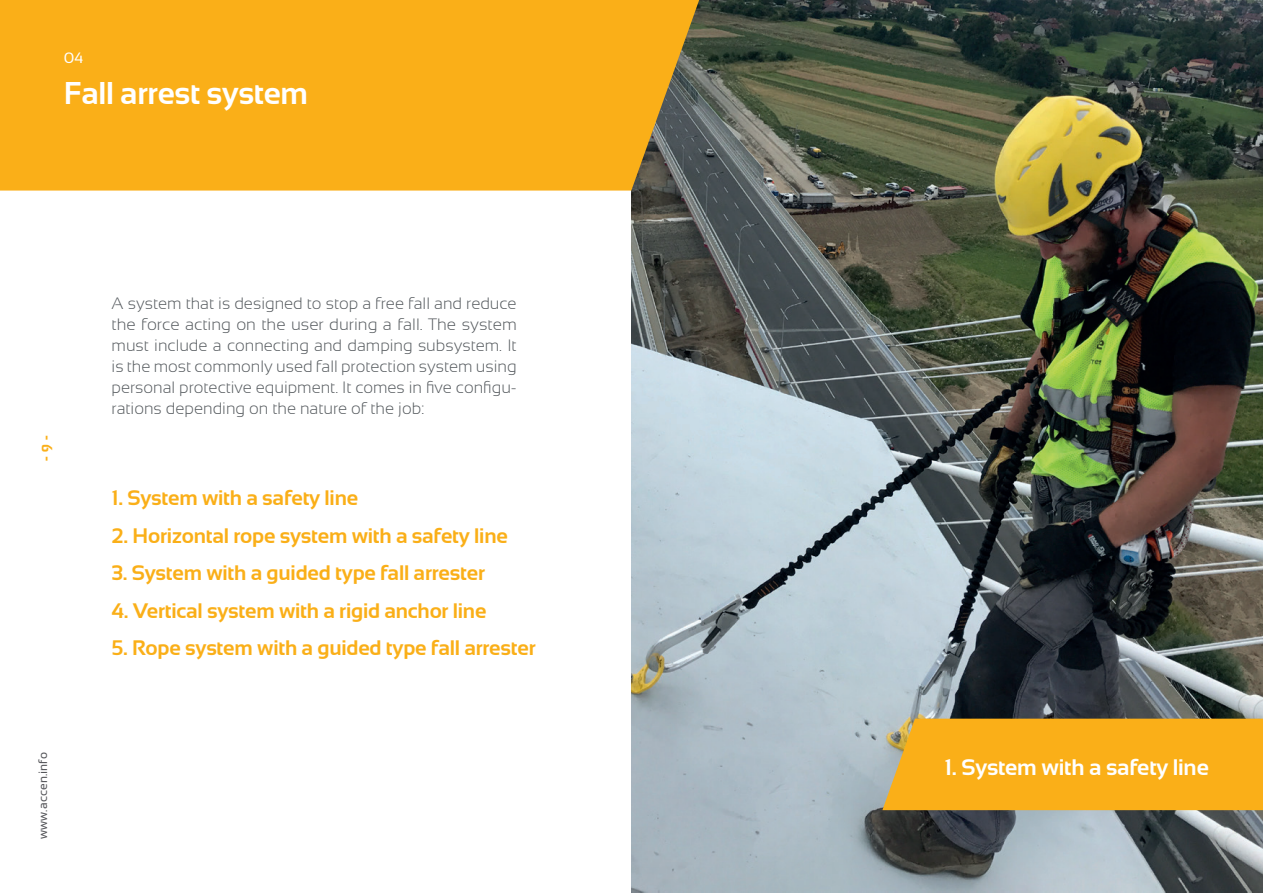
<style>
.page{position:relative;width:1263px;height:893px;background:#fff}
.page>*{position:absolute;margin:0;border:0;box-sizing:border-box;transform-origin:0 0}
.t1{font:700 31.5px "Sansation";letter-spacing:-.01em;color:#fff}
.t2{font:700 22.5px "Sansation";letter-spacing:-.01em;color:#fff}
.t3{font:700 21px "Sansation";letter-spacing:-.01em;color:#faaf18}
.t4{font:300 16.5px/21px "Sansation";color:#52575b;text-align:justify}
.t5{font:15px "Accen";color:#faaf18}
.t6{font:15px "Sansation";color:#fff}
.t7{font:12px "Sansation";letter-spacing:.01em;color:#55565a}
</style>
<div class="page">
<img style="left:631px;top:0;width:632px;height:893px">
<div style="left:0;top:0;width:699px;height:191px;background:#faaf18"></div>
<div style="left:882px;top:719px;width:381px;height:91px;background:#faaf18"></div>
<p class="t6" style="left:64px;top:50px;width:21px">04</p>
<h1 class="t1" style="left:64px;top:75px;width:246px">Fall arrest system</h1>
<p class="t5" style="left:56px;top:435px;width:28px;rotate:90deg">- 6 -</p>
<p class="t7" style="left:36px;top:839px;width:88px;rotate:-90deg">www.accen.info</p>
<p class="t4" style="left:112px;top:293px;width:407px">A system that is designed to stop a free fall and reduce the force acting on the user during a fall. The system must include a connecting and damping subsystem. It is the most commonly used fall protection system using personal protective equipment. It comes in five configu&shy;rations depending on the nature of the job:</p>
<p class="t3" style="left:112px;top:486px;width:248px">1. System with a safety line</p>
<p class="t3" style="left:112px;top:524px;width:398px">2. Horizontal rope system with a safety line</p>
<p class="t3" style="left:112px;top:561px;width:375px">3. System with a guided type fall arrester</p>
<p class="t3" style="left:112px;top:599px;width:376px">4. Vertical system with a rigid anchor line</p>
<p class="t3" style="left:112px;top:636px;width:426px">5. Rope system with a guided type fall arrester</p>
<h2 class="t2" style="left:945px;top:755px;width:266px">1. System with a safety line</h2>
</div>
